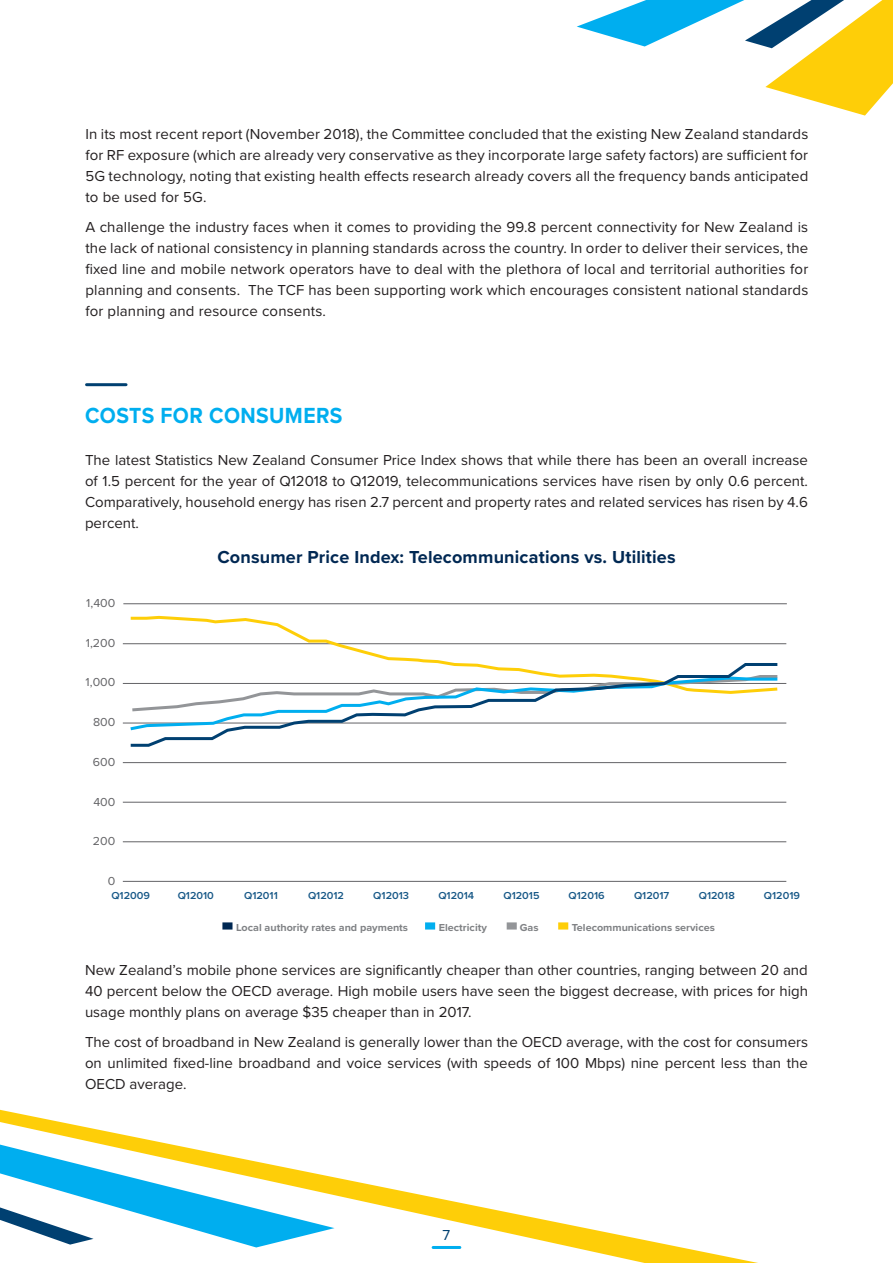
<style>
.page{position:relative;width:893px;height:1263px;background:#fff}
.page>*{position:absolute;margin:0;border:0;box-sizing:border-box;transform-origin:0 0}
.t1{font:700 22.65px "Proxima Nova";letter-spacing:.02em;color:#00aeef;scale:.93 1}
.t2{font:700 18px "Proxima Nova";letter-spacing:.01em;color:#002853}
.t3{font:15px/21px "Proxima Nova";color:#231f20;text-align:justify}
.t4{font:15px "Proxima Nova";color:#004071}
.t5{font:12px "Proxima Nova";color:#636366}
.t6{font:700 10.5px "Proxima Nova";color:#808285}
.t7{font:600 10.5px "Proxima Nova";color:#175887}
</style>
<div class="page">
<svg style="left:577px;top:0;width:316px;height:116px"></svg>
<svg style="left:0;top:1109px;width:758px;height:154px"></svg>
<svg style="left:0;top:1121px;width:334px;height:126px"></svg>
<hr style="left:433px;top:1246px;width:27px;height:3px;background:#00aeef">
<hr style="left:87px;top:383px;width:39px;height:3px;background:#004071">
<hr style="left:123px;top:841px;width:663px;height:1px;background:#636366">
<hr style="left:123px;top:802px;width:663px;height:1px;background:#636366">
<hr style="left:123px;top:762px;width:663px;height:1px;background:#636366">
<hr style="left:123px;top:723px;width:663px;height:1px;background:#636366">
<hr style="left:123px;top:683px;width:663px;height:1px;background:#636366">
<hr style="left:123px;top:643px;width:663px;height:1px;background:#636366">
<hr style="left:123px;top:881px;width:663px;height:1px;background:#636366">
<hr style="left:123px;top:603px;width:664px;height:1px;background:#636366">
<div style="left:507px;top:922px;width:10px;height:7px;background:#939598"></div>
<div style="left:425px;top:922px;width:10px;height:7px;background:#00aeef"></div>
<div style="left:222px;top:922px;width:10px;height:7px;background:#002853"></div>
<div style="left:558px;top:922px;width:10px;height:7px;background:#fece08"></div>
<svg style="left:128px;top:615px;width:652px;height:46px"></svg>
<svg style="left:128px;top:661px;width:652px;height:86px"></svg>
<p class="t3" style="left:85px;top:123px;width:724px">In its most recent report (November 2018), the Committee concluded that the existing New Zealand standards for RF exposure (which are already very conservative as they incorporate large safety factors) are sufficient for 5G technology, noting that existing health effects research already covers all the frequency bands anticipated to be used for 5G.</p>
<p class="t3" style="left:85px;top:216px;width:724px">A challenge the industry faces when it comes to providing the 99.8 percent connectivity for New Zealand is the lack of national consistency in planning standards across the country. In order to deliver their services, the fixed line and mobile network operators have to deal with the plethora of local and territorial authorities for planning and consents. The TCF has been supporting work which encourages consistent national standards for planning and resource consents.</p>
<p class="t1" style="left:85px;top:398px;width:278px">COSTS FOR CONSUMERS</p>
<p class="t3" style="left:85px;top:449px;width:724px">The latest Statistics New Zealand Consumer Price Index shows that while there has been an overall increase of 1.5 percent for the year of Q12018 to Q12019, telecommunications services have risen by only 0.6 percent.<br>Comparatively, household energy has risen 2.7 percent and property rates and related services has risen by 4.6 percent.</p>
<p class="t2" style="left:217px;top:543px;width:460px">Consumer Price Index: Telecommunications vs. Utilities</p>
<p class="t5" style="left:86px;top:594px;width:31px">1,400</p>
<p class="t5" style="left:86px;top:634px;width:31px">1,200</p>
<p class="t5" style="left:86px;top:673px;width:31px">1,000</p>
<p class="t5" style="left:93px;top:713px;width:24px">800</p>
<p class="t5" style="left:93px;top:753px;width:24px">600</p>
<p class="t5" style="left:93px;top:793px;width:24px">400</p>
<p class="t5" style="left:93px;top:832px;width:24px">200</p>
<p class="t5" style="left:108px;top:872px;width:9px">0</p>
<p class="t7" style="left:111px;top:887px;width:40px">Q12009</p>
<p class="t7" style="left:764px;top:887px;width:38px">Q12019</p>
<p class="t6" style="left:236px;top:919px;width:174px">Local authority rates and payments</p>
<p class="t6" style="left:439px;top:919px;width:50px">Electricity</p>
<p class="t6" style="left:520px;top:919px;width:20px">Gas</p>
<p class="t6" style="left:572px;top:919px;width:145px">Telecommunications services</p>
<p class="t7" style="left:178px;top:887px;width:38px">Q12010</p>
<p class="t7" style="left:244px;top:887px;width:35px">Q12011</p>
<p class="t7" style="left:308px;top:887px;width:38px">Q12012</p>
<p class="t7" style="left:373px;top:887px;width:37px">Q12013</p>
<p class="t7" style="left:438px;top:887px;width:37px">Q12014</p>
<p class="t7" style="left:503px;top:887px;width:38px">Q12015</p>
<p class="t7" style="left:568px;top:887px;width:38px">Q12016</p>
<p class="t7" style="left:634px;top:887px;width:37px">Q12017</p>
<p class="t7" style="left:699px;top:887px;width:38px">Q12018</p>
<p class="t3" style="left:85px;top:959px;width:724px">New Zealand’s mobile phone services are significantly cheaper than other countries, ranging between 20 and 40 percent below the OECD average. High mobile users have seen the biggest decrease, with prices for high usage monthly plans on average $35 cheaper than in 2017.</p>
<p class="t3" style="left:85px;top:1031px;width:724px">The cost of broadband in New Zealand is generally lower than the OECD average, with the cost for consumers on unlimited fixed-line broadband and voice services (with speeds of 100 Mbps) nine percent less than the OECD average.</p>
<p class="t4" style="left:443px;top:1223px;width:9px">7</p>
</div>
